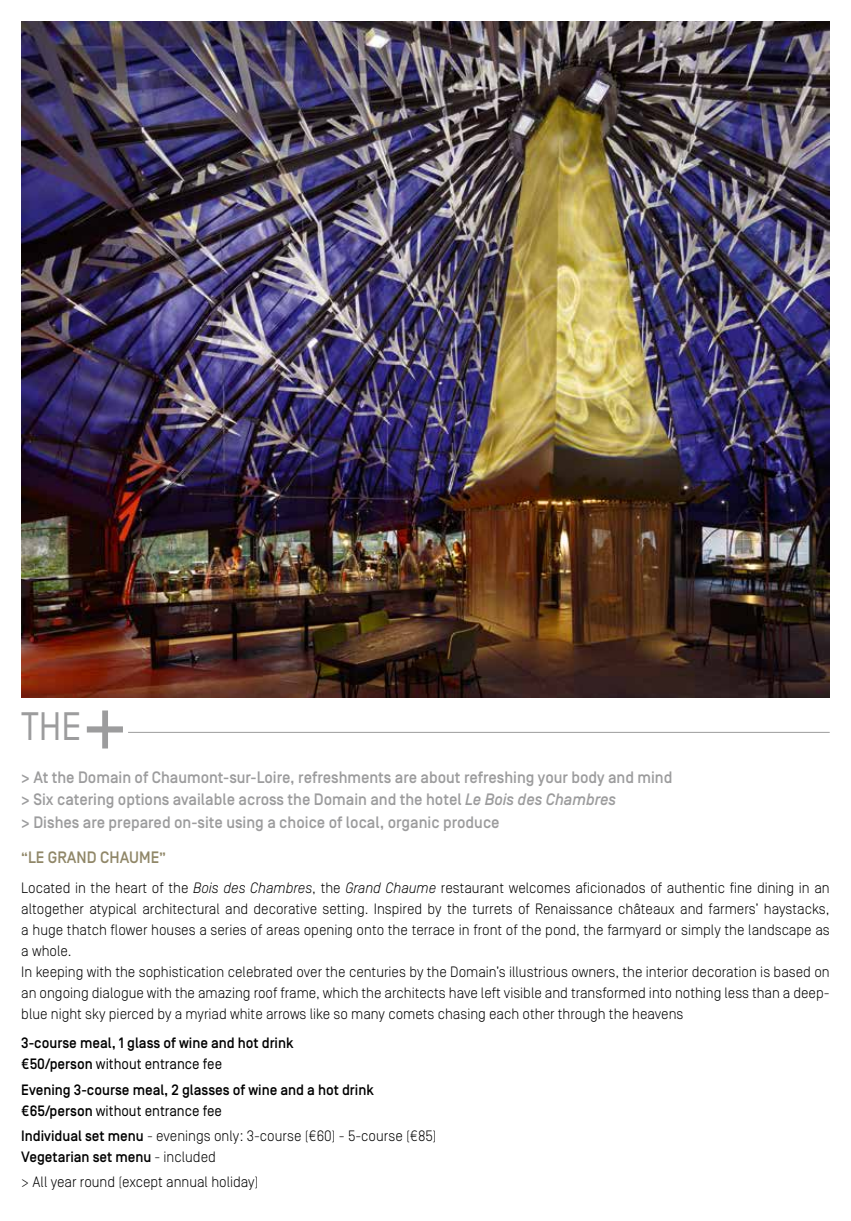
<style>
.page{position:relative;width:851px;height:1221px;background:#fff}
.page>*{position:absolute;margin:0;border:0;box-sizing:border-box;transform-origin:0 0}
.t1{font:39.6px "Simplon BP Regular";color:#9c9c9d;scale:.93 1}
.t2{font:500 16.5px/22.5px "Simplon BP";color:#9c9c9d;scale:.95 1}
.t3{font:500 16.5px "Simplon BP";color:#908768;scale:.95 1}
.t4{font:300 15px/21px "Simplon BP";color:#000;scale:.95 1}
.t5{font:500 15px "Simplon BP";color:#000;scale:.95 1}
.t6{font:15px "Simplon BP Regular";color:#000;scale:.95 1}
.s1{font-style:italic}
.s2{font-size:15px}
.s3{font-family:"Simplon BP";font-weight:500}
.s4{font-weight:500}
</style>
<div class="page">
<img style="left:21px;top:21px;width:808px;height:676px">
<hr style="left:128px;top:732px;width:701px;height:1px;background:#9c9c9d">
<svg style="left:87px;top:710px;width:36px;height:38px"></svg>
<h1 class="t1" style="left:21px;top:703px;width:66px">THE</h1>
<p class="t2" style="left:21px;top:766px;width:686px">&gt; At the Domain of Chaumont-sur-Loire, refreshments are about refreshing your body and mind &gt; Six catering options available across the Domain and the hotel <span class="s1">Le Bois des Chambres<br></span>&gt; Dishes are prepared on-site using a choice of local, organic produce</p>
<p class="t3" style="left:21px;top:848px;width:154px"><span class="s2">“</span>LE GRAND CHAUME<span class="s2">”</span></p>
<p class="t4" style="left:21px;top:876px;width:852px">Located in the heart of the <span class="s1">Bois des Chambres</span>, the <span class="s1">Grand Chaume</span> restaurant welcomes aficionados of authentic fine dining in an altogether atypical architectural and decorative setting. Inspired by the turrets of Renaissance châteaux and farmers’ haystacks, a huge thatch flower houses a series of areas opening onto the terrace in front of the pond, the farmyard or simply the landscape as a whole.<br>In keeping with the sophistication celebrated over the centuries by the Domain’s illustrious owners, the interior decoration is based on an ongoing dialogue with the amazing roof frame, which the architects have left visible and transformed into nothing less than a deep&shy;blue night sky pierced by a myriad white arrows like so many comets chasing each other through the heavens</p>
<p class="t5" style="left:21px;top:1034px;width:288px">3-course meal, 1 glass of wine and hot drink</p>
<p class="t6" style="left:21px;top:1055px;width:213px"><span class="s3">€50/person</span> without entrance fee</p>
<p class="t5" style="left:21px;top:1080px;width:372px">Evening 3-course meal, 2 glasses of wine and a hot drink</p>
<p class="t6" style="left:21px;top:1101px;width:213px"><span class="s3">€65/person</span> without entrance fee</p>
<p class="t4" style="left:21px;top:1124px;width:438px"><span class="s4">Individual set menu</span> - evenings only: 3-course (€60) - 5-course (€85)<br><span class="s4">Vegetarian set menu</span> - included</p>
<p class="t4" style="left:21px;top:1171px;width:251px">&gt; All year round (except annual holiday)</p>
</div>
